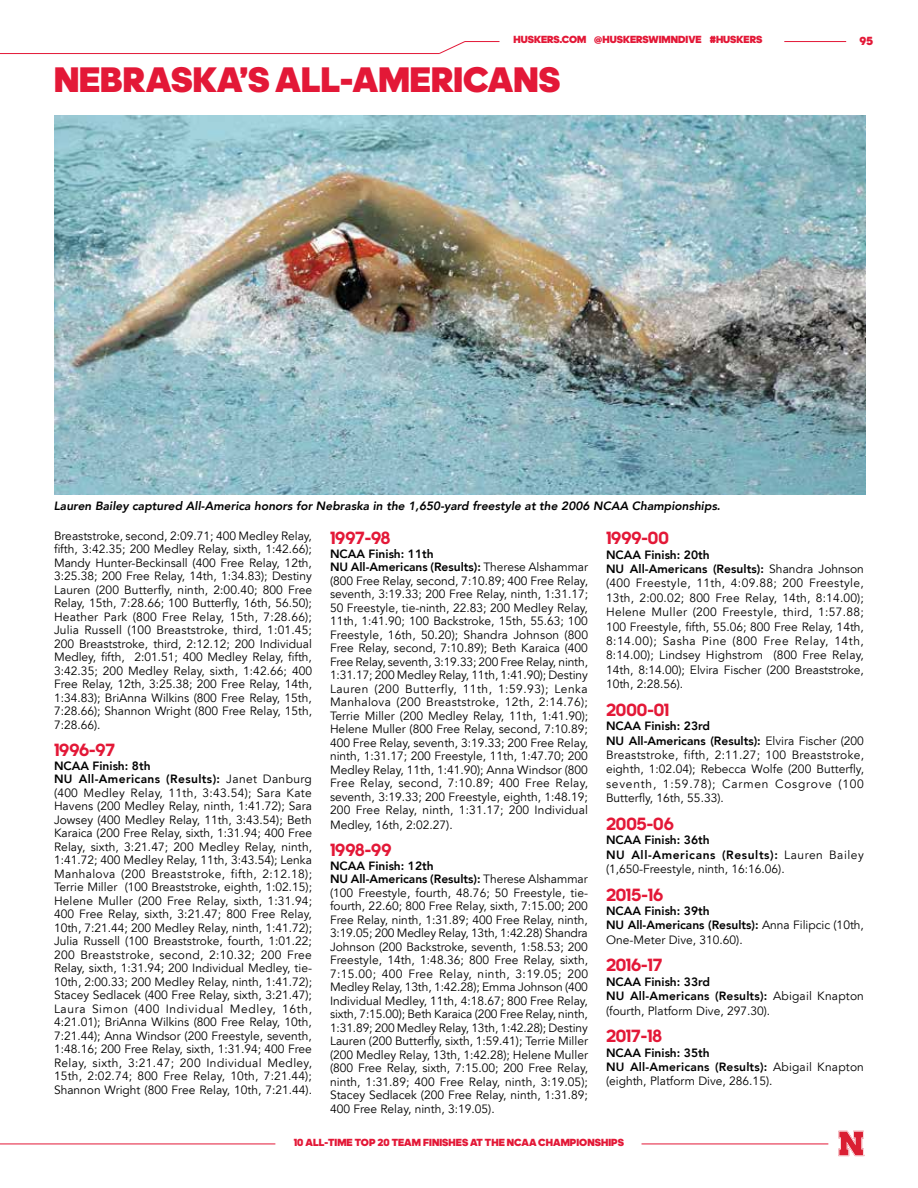
<style>
.page{position:relative;width:918px;height:1188px;background:#fff}
.page>*{position:absolute;margin:0;border:0;box-sizing:border-box;transform-origin:0 0}
.t1{font:900 36px "adineue PRO";color:#e31837}
.t2{font:700 18px "adineue PRO";color:#e31837}
.t3{font:12px/13.5px "Avenir LT Std";color:#000}
.t4{font:12px/14.4px "Avenir LT Std";letter-spacing:.02em;color:#000}
.t5{font:italic 800 12px "Avenir LT Std";color:#000}
.t6{font:800 12px/14.4px "Avenir LT Std";color:#000}
.t7{font:900 12px "adineue PRO";color:#e31837}
.t8{font:900 10.5px "adineue PRO";letter-spacing:.005em;color:#e31837}
.s1{font-weight:800}
.s2{font-weight:400}
</style>
<div class="page">
<hr style="left:0;top:1144px;width:275px;height:1px;background:#e31837">
<hr style="left:642px;top:1144px;width:186px;height:1px;background:#e31837">
<hr style="left:0;top:53px;width:439px;height:1px;background:#e31837">
<hr style="left:784px;top:41px;width:62px;height:1px;background:#e31837">
<hr style="left:465px;top:41px;width:35px;height:1px;background:#e31837">
<svg style="left:439px;top:41px;width:26px;height:13px"></svg>
<svg style="left:839px;top:1131px;width:26px;height:25px"></svg>
<img style="left:54px;top:115px;width:812px;height:380px">
<p class="t8" style="left:513px;top:33px;width:251px">HUSKERS.COM @HUSKERSWIMNDIVE #HUSKERS</p>
<p class="t7" style="left:859px;top:33px;width:15px">95</p>
<h1 class="t1" style="left:54px;top:58px;width:508px">NEBRASKA’S ALL-AMERICANS</h1>
<p class="t5" style="left:54px;top:498px;width:668px">Lauren Bailey captured All-America honors for Nebraska in the 1,650-yard freestyle at the 2006 NCAA Championships.</p>
<p class="t3" style="left:54px;top:529px;width:260px;text-align:justify">Breaststroke, second, 2:09.71; 400 Medley Relay, fifth, 3:42.35; 200 Medley Relay, sixth, 1:42.66); Mandy Hunter-Beckinsall (400 Free Relay, 12th, 3:25.38; 200 Free Relay, 14th, 1:34.83); Destiny Lauren (200 Butterfly, ninth, 2:00.40; 800 Free Relay, 15th, 7:28.66; 100 Butterfly, 16th, 56.50); Heather Park (800 Free Relay, 15th, 7:28.66); Julia Russell (100 Breaststroke, third, 1:01.45; 200 Breaststroke, third, 2:12.12; 200 Individual Medley, fifth, 2:01.51; 400 Medley Relay, fifth, 3:42.35; 200 Medley Relay, sixth, 1:42.66; 400<br>Free Relay, 12th, 3:25.38; 200 Free Relay, 14th, 1:34.83); BriAnna Wilkins (800 Free Relay, 15th, 7:28.66); Shannon Wright (800 Free Relay, 15th, 7:28.66).</p>
<h2 class="t2" style="left:54px;top:740px;width:62px">1996-97</h2>
<p class="t3" style="left:54px;top:759px;width:260px"><span class="s1">NCAA Finish: 8th<br>NU All-Americans (Results):</span> Janet Danburg (400 Medley Relay, 11th, 3:43.54); Sara Kate Havens (200 Medley Relay, ninth, 1:41.72); Sara Jowsey (400 Medley Relay, 11th, 3:43.54); Beth Karaica (200 Free Relay, sixth, 1:31.94; 400 Free Relay, sixth, 3:21.47; 200 Medley Relay, ninth, 1:41.72; 400 Medley Relay, 11th, 3:43.54); Lenka Manhalova (200 Breaststroke, fifth, 2:12.18); Terrie Miller (100 Breaststroke, eighth, 1:02.15); Helene Muller (200 Free Relay, sixth, 1:31.94; 400 Free Relay, sixth, 3:21.47; 800 Free Relay, 10th, 7:21.44; 200 Medley Relay, ninth, 1:41.72); Julia Russell (100 Breaststroke, fourth, 1:01.22; 200 Breaststroke, second, 2:10.32; 200 Free Relay, sixth, 1:31.94; 200 Individual Medley, tie-10th, 2:00.33; 200 Medley Relay, ninth, 1:41.72); Stacey Sedlacek (400 Free Relay, sixth, 3:21.47); Laura Simon (400 Individual Medley, 16th, 4:21.01); BriAnna Wilkins (800 Free Relay, 10th, 7:21.44); Anna Windsor (200 Freestyle, seventh, 1:48.16; 200 Free Relay, sixth, 1:31.94; 400 Free Relay, sixth, 3:21.47; 200 Individual Medley, 15th, 2:02.74; 800 Free Relay, 10th, 7:21.44); Shannon Wright (800 Free Relay, 10th, 7:21.44).</p>
<h2 class="t2" style="left:330px;top:527px;width:62px">1997-98</h2>
<p class="t3" style="left:330px;top:547px;width:260px"><span class="s1">NCAA Finish: 11th<br>NU All-Americans (Results):</span> Therese Alshammar (800 Free Relay, second, 7:10.89; 400 Free Relay, seventh, 3:19.33; 200 Free Relay, ninth, 1:31.17; 50 Freestyle, tie-ninth, 22.83; 200 Medley Relay, 11th, 1:41.90; 100 Backstroke, 15th, 55.63; 100<br>Freestyle, 16th, 50.20); Shandra Johnson (800<br>Free Relay, second, 7:10.89); Beth Karaica (400<br>Free Relay, seventh, 3:19.33; 200 Free Relay, ninth, 1:31.17; 200 Medley Relay, 11th, 1:41.90); Destiny Lauren (200 Butterfly, 11th, 1:59.93); Lenka Manhalova (200 Breaststroke, 12th, 2:14.76); Terrie Miller (200 Medley Relay, 11th, 1:41.90); Helene Muller (800 Free Relay, second, 7:10.89; 400 Free Relay, seventh, 3:19.33; 200 Free Relay, ninth, 1:31.17; 200 Freestyle, 11th, 1:47.70; 200<br>Medley Relay, 11th, 1:41.90); Anna Windsor (800<br>Free Relay, second, 7:10.89; 400 Free Relay, seventh, 3:19.33; 200 Freestyle, eighth, 1:48.19; 200 Free Relay, ninth, 1:31.17; 200 Individual Medley, 16th, 2:02.27).</p>
<h2 class="t2" style="left:330px;top:839px;width:63px">1998-99</h2>
<p class="t3" style="left:330px;top:859px;width:260px"><span class="s1">NCAA Finish: 12th<br>NU All-Americans (Results):</span> Therese Alshammar (100 Freestyle, fourth, 48.76; 50 Freestyle, tie&shy;fourth, 22.60; 800 Free Relay, sixth, 7:15.00; 200<br>Free Relay, ninth, 1:31.89; 400 Free Relay, ninth, 3:19.05; 200 Medley Relay, 13th, 1:42.28) Shandra Johnson (200 Backstroke, seventh, 1:58.53; 200<br>Freestyle, 14th, 1:48.36; 800 Free Relay, sixth, 7:15.00; 400 Free Relay, ninth, 3:19.05; 200<br>Medley Relay, 13th, 1:42.28); Emma Johnson (400<br>Individual Medley, 11th, 4:18.67; 800 Free Relay, sixth, 7:15.00); Beth Karaica (200 Free Relay, ninth, 1:31.89; 200 Medley Relay, 13th, 1:42.28); Destiny Lauren (200 Butterfly, sixth, 1:59.41); Terrie Miller (200 Medley Relay, 13th, 1:42.28); Helene Muller (800 Free Relay, sixth, 7:15.00; 200 Free Relay, ninth, 1:31.89; 400 Free Relay, ninth, 3:19.05); Stacey Sedlacek (200 Free Relay, ninth, 1:31.89; 400 Free Relay, ninth, 3:19.05).</p>
<h2 class="t2" style="left:606px;top:527px;width:64px">1999-00</h2>
<p class="t3" style="left:606px;top:548px;width:260px;line-height:14.4px"><span class="s1">NCAA Finish: 20th<br>NU All-Americans (Results):</span> Shandra Johnson (400 Freestyle, 11th, 4:09.88; 200 Freestyle, 13th, 2:00.02; 800 Free Relay, 14th, 8:14.00); Helene Muller (200 Freestyle, third, 1:57.88; 100 Freestyle, fifth, 55.06; 800 Free Relay, 14th, 8:14.00); Sasha Pine (800 Free Relay, 14th, 8:14.00); Lindsey Highstrom (800 Free Relay, 14th, 8:14.00); Elvira Fischer (200 Breaststroke, 10th, 2:28.56).</p>
<h2 class="t2" style="left:606px;top:699px;width:64px">2000-01</h2>
<p class="t4" style="left:606px;top:719px;width:260px"><span class="s1">NCAA Finish: 23rd<br>NU All-Americans (Results):</span> Elvira Fischer (200<br>Breaststroke, fifth, 2:11.27; 100 Breaststroke, eighth, 1:02.04); Rebecca Wolfe (200 Butterfly, seventh, 1:59.78); Carmen Cosgrove (100<br>Butterfly, 16th, 55.33).</p>
<h2 class="t2" style="left:606px;top:813px;width:69px">2005-06</h2>
<p class="t3" style="left:606px;top:833px;width:259px;line-height:14.4px"><span class="s1">NCAA Finish: 36th<br>NU All-Americans (Results):</span> Lauren Bailey (1,650-Freestyle, ninth, 16:16.06).</p>
<h2 class="t2" style="left:606px;top:884px;width:59px">2015-16</h2>
<p class="t6" style="left:606px;top:904px;width:259px">NCAA Finish: 39th<br>NU All-Americans (Results): <span class="s2">Anna Filipcic (10th,<br>One-Meter Dive, 310.60).</span></p>
<h2 class="t2" style="left:606px;top:955px;width:58px">2016-17</h2>
<p class="t3" style="left:606px;top:975px;width:260px;line-height:14.4px"><span class="s1">NCAA Finish: 33rd<br>NU All-Americans (Results):</span> Abigail Knapton (fourth, Platform Dive, 297.30).</p>
<h2 class="t2" style="left:606px;top:1025px;width:58px">2017-18</h2>
<p class="t3" style="left:606px;top:1046px;width:260px;line-height:14.4px"><span class="s1">NCAA Finish: 35th<br>NU All-Americans (Results):</span> Abigail Knapton (eighth, Platform Dive, 286.15).</p>
<p class="t8" style="left:294px;top:1136px;width:332px">10 ALL-TIME TOP 20 TEAM FINISHES AT THE NCAA CHAMPIONSHIPS</p>
</div>
